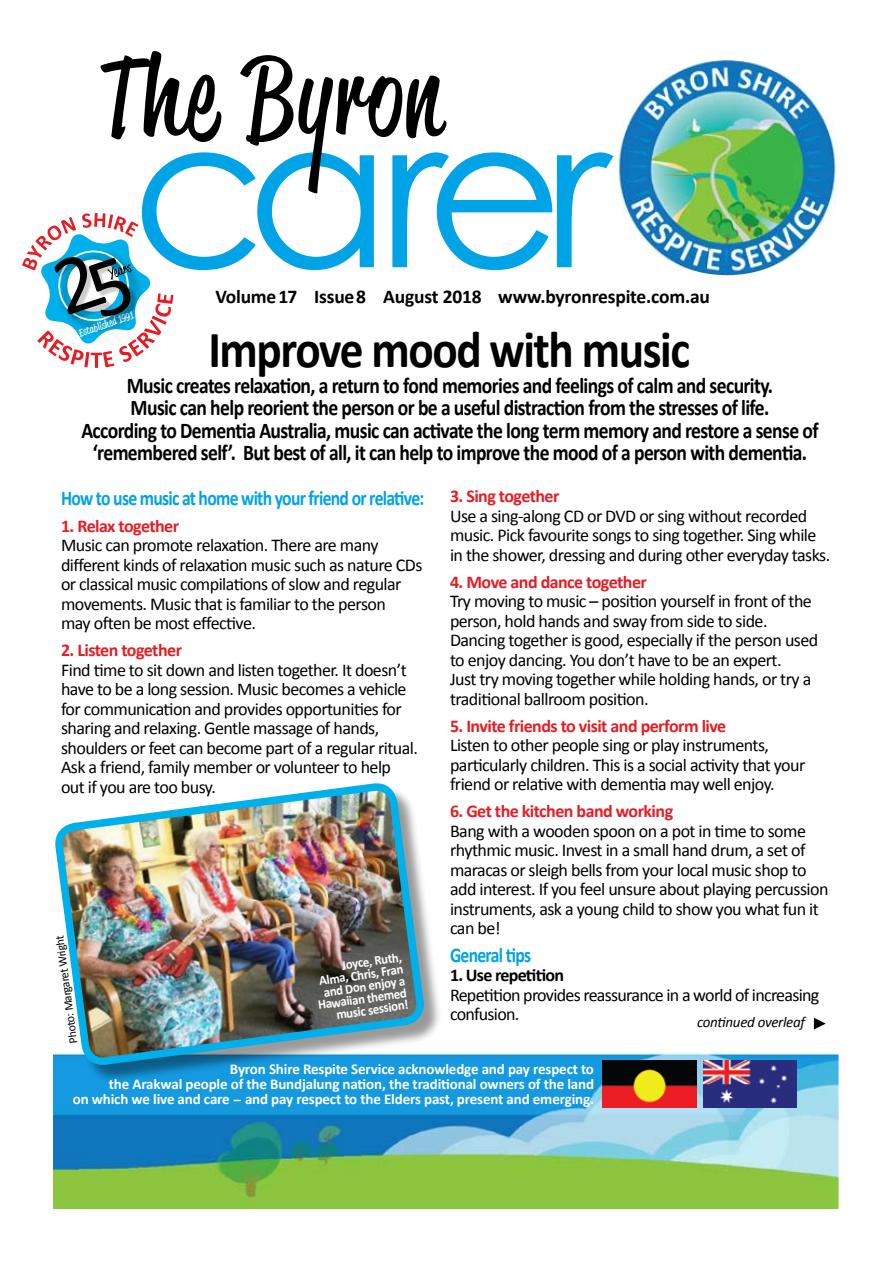
<style>
.page{position:relative;width:893px;height:1263px;background:#fff}
.page>*{position:absolute;margin:0;border:0;box-sizing:border-box;transform-origin:0 0}
.t1{font:700 52.5px "Calibri";letter-spacing:-.03em;color:#000;scale:.9 1}
.t2{font:700 22.5px/22.5px "Calibri";letter-spacing:-.03em;color:#000;text-align:center;scale:.87 1}
.t3{font:700 21px "Calibri";letter-spacing:-.04em;color:#00a3e6;scale:.84 1}
.t4{font:700 19.5px "Calibri";letter-spacing:-.01em;color:#000}
.t5{font:18px/19.5px "Calibri";letter-spacing:-.03em;color:#000}
.t6{font:700 18px "Calibri";letter-spacing:-.03em;color:#e71c23}
.t7{font:700 18px "Calibri";letter-spacing:-.04em;color:#000}
.t8{font:700 15px/15px "Calibri";letter-spacing:-.01em;color:#fff;text-align:right}
.t9{font:italic 15px "Calibri";letter-spacing:-.02em;color:#000}
.t10{font:700 13.5px/12px "Calibri";color:#fff;text-align:right;scale:.94 1}
.t11{font:12px "Calibri";color:#000}
.t12{font:10.8px "Reklame Script Regular DEMO";color:#fff}
</style>
<div class="page">
<img style="left:53px;top:1052px;width:786px;height:157px">
<img style="left:703px;top:1061px;width:94px;height:46px">
<img style="left:602px;top:1061px;width:94px;height:46px">
<img style="left:613px;top:60px;width:223px;height:215px">
<svg style="left:814px;top:1018px;width:12px;height:11px"></svg>
<svg style="left:142px;top:152px;width:471px;height:118px"></svg>
<svg style="left:100px;top:51px;width:346px;height:142px"></svg>
<svg style="left:22px;top:213px;width:151px;height:155px"></svg>
<div style="left:58px;top:786px;width:395px;height:308px;background:#000;opacity:.4"></div>
<img style="left:57px;top:783px;width:365px;height:377px">
<p class="t4" style="left:215px;top:284px;width:496px">Volume 17 Issue 8 August 2018 www.byronrespite.com.au</p>
<p class="t12" style="left:78px;top:328px;width:58px;rotate:-18deg">Established 1991</p>
<h1 class="t1" style="left:208px;top:316px;width:537px">Improve mood with music</h1>
<p class="t2" style="left:81px;top:374px;width:849px">Music creates relaxation, a return to fond memories and feelings of calm and security.<br>Music can help reorient the person or be a useful distraction from the stresses of life.<br>According to Dementia Australia, music can activate the long term memory and restore a sense of ‘remembered self’. But best of all, it can help to improve the mood of a person with dementia.</p>
<p class="t3" style="left:61px;top:484px;width:434px">How to use music at home with your friend or relative:</p>
<p class="t6" style="left:61px;top:514px;width:120px">1. Relax together</p>
<p class="t5" style="left:61px;top:536px;width:363px">Music can promote relaxation. There are many different kinds of relaxation music such as nature CDs or classical music compilations of slow and regular movements. Music that is familiar to the person<br>may often be most effective.</p>
<p class="t6" style="left:61px;top:639px;width:123px">2. Listen together</p>
<p class="t5" style="left:61px;top:660px;width:358px">Find time to sit down and listen together. It doesn’t have to be a long session. Music becomes a vehicle for communication and provides opportunities for sharing and relaxing. Gentle massage of hands, shoulders or feet can become part of a regular ritual.<br>Ask a friend, family member or volunteer to help out if you are too busy.</p>
<p class="t6" style="left:450px;top:485px;width:111px">3. Sing together</p>
<p class="t5" style="left:450px;top:506px;width:382px">Use a sing-along CD or DVD or sing without recorded music. Pick favourite songs to sing together. Sing while in the shower, dressing and during other everyday tasks.</p>
<p class="t6" style="left:450px;top:570px;width:198px">4. Move and dance together</p>
<p class="t5" style="left:450px;top:592px;width:370px">Try moving to music – position yourself in front of the person, hold hands and sway from side to side.<br>Dancing together is good, especially if the person used to enjoy dancing. You don’t have to be an expert.<br>Just try moving together while holding hands, or try a traditional ballroom position.</p>
<p class="t6" style="left:450px;top:714px;width:278px">5. Invite friends to visit and perform live</p>
<p class="t5" style="left:450px;top:736px;width:357px">Listen to other people sing or play instruments, particularly children. This is a social activity that your friend or relative with dementia may well enjoy.</p>
<p class="t6" style="left:450px;top:800px;width:225px">6. Get the kitchen band working</p>
<p class="t5" style="left:450px;top:821px;width:380px">Bang with a wooden spoon on a pot in time to some rhythmic music. Invest in a small hand drum, a set of maracas or sleigh bells from your local music shop to add interest. If you feel unsure about playing percussion instruments, ask a young child to show you what fun it can be!</p>
<p class="t3" style="left:450px;top:941px;width:98px">General tips</p>
<p class="t7" style="left:450px;top:963px;width:116px">1. Use repetition</p>
<p class="t5" style="left:450px;top:985px;width:371px">Repetition provides reassurance in a world of increasing confusion.</p>
<p class="t11" style="left:65px;top:1044px;width:110px;rotate:-97deg">Photo: Margaret Wright</p>
<p class="t10" style="left:312px;top:963px;width:97px;rotate:-8deg">Joyce, Ruth,<br>Alma, Chris, Fran and Don enjoy a<br>Hawaiian themed music session!</p>
<p class="t9" style="left:697px;top:1012px;width:110px">continued overleaf</p>
<p class="t8" style="left:73px;top:1061px;width:523px">Byron Shire Respite Service acknowledge and pay respect to<br>the Arakwal people of the Bundjalung nation, the traditional owners of the land<br>on which we live and care - and pay respect to the Elders past, present and emerging.</p>
</div>
